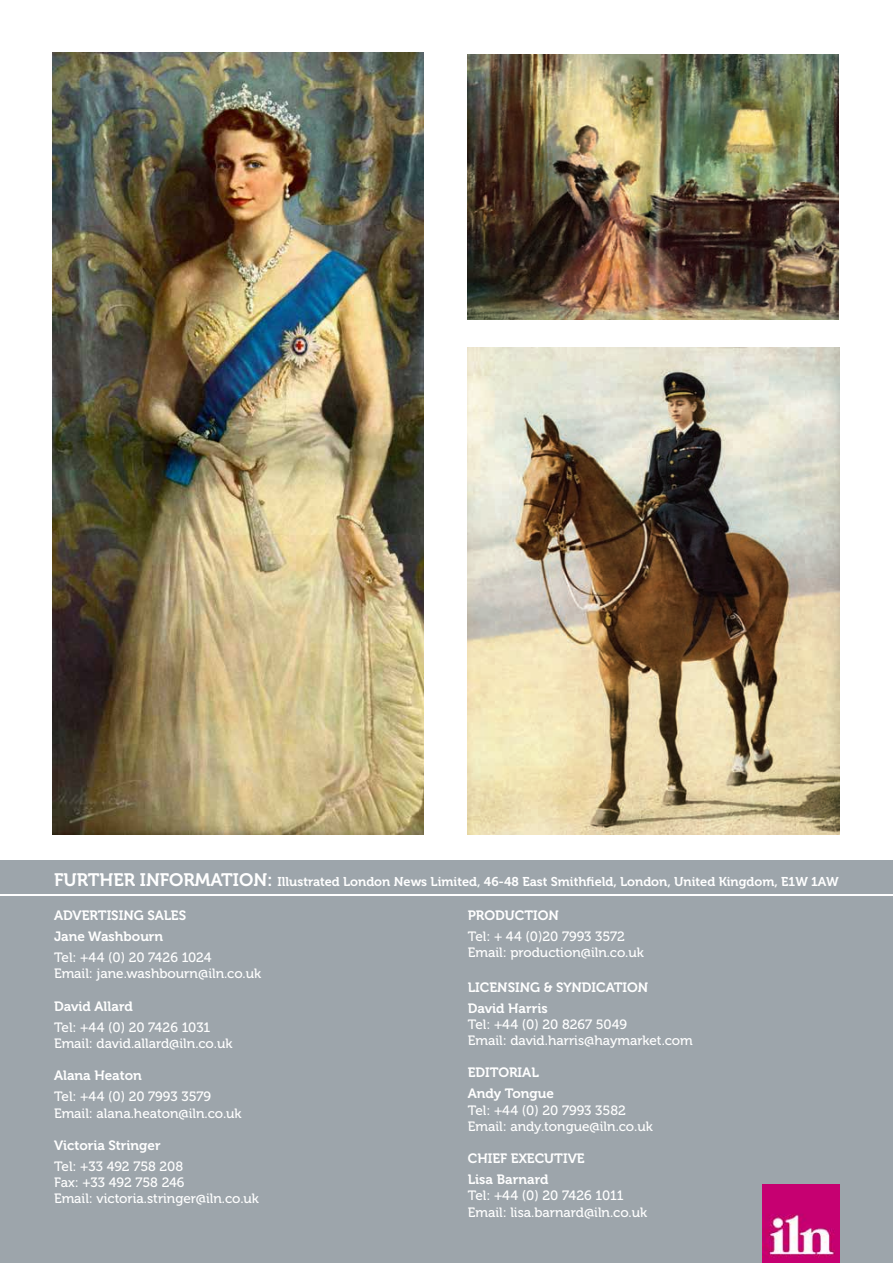
<style>
.page{position:relative;width:893px;height:1263px;background:#fff}
.page>*{position:absolute;margin:0;border:0;box-sizing:border-box;transform-origin:0 0}
.t1{font:13.5px/16.2px "Museo 500";color:#fff}
.t2{font:13.5px/21px "Museo 700";color:#fff}
.t3{font:12.75px "Museo 700";color:#fff}
.s1{font-size:18px}
</style>
<div class="page">
<div style="left:0;top:860px;width:893px;height:403px;background:#9da5ab"></div>
<hr style="left:0;top:895px;width:893px;height:1px;background:#fff">
<img style="left:53px;top:53px;width:370px;height:781px">
<img style="left:468px;top:348px;width:372px;height:486px">
<img style="left:468px;top:54px;width:371px;height:266px">
<img style="left:762px;top:1185px;width:78px;height:78px">
<p class="t3" style="left:54px;top:875px;width:786px"><span class="s1">FURTHER INFORMATION:</span> Illustrated London News Limited, 46-48 East Smithfield, London, United Kingdom, E1W 1AW</p>
<p class="t2" style="left:468px;top:905px;width:93px">PRODUCTION</p>
<p class="t1" style="left:468px;top:929px;width:178px">Tel: + 44 (0)20 7993 3572<br>Email: production@iln.co.uk</p>
<p class="t2" style="left:468px;top:976px;width:182px">LICENSING &amp; SYNDICATION<br>David Harris</p>
<p class="t1" style="left:468px;top:1016px;width:227px">Tel: +44 (0) 20 8267 5049<br>Email: david.harris@haymarket.com</p>
<p class="t2" style="left:468px;top:1062px;width:88px">EDITORIAL<br>Andy Tongue</p>
<p class="t1" style="left:468px;top:1102px;width:187px">Tel: +44 (0) 20 7993 3582<br>Email: andy.tongue@iln.co.uk</p>
<p class="t2" style="left:468px;top:1148px;width:119px">CHIEF EXECUTIVE<br>Lisa Barnard</p>
<p class="t1" style="left:468px;top:1188px;width:181px">Tel: +44 (0) 20 7426 1011<br>Email: lisa.barnard@iln.co.uk</p>
<p class="t2" style="left:54px;top:905px;width:134px">ADVERTISING SALES<br>Jane Washbourn</p>
<p class="t1" style="left:54px;top:950px;width:209px">Tel: +44 (0) 20 7426 1024<br>Email: jane.washbourn@iln.co.uk</p>
<p class="t2" style="left:54px;top:996px;width:80px">David Allard</p>
<p class="t1" style="left:54px;top:1019px;width:180px">Tel: +44 (0) 20 7426 1031<br>Email: david.allard@iln.co.uk</p>
<p class="t2" style="left:54px;top:1065px;width:89px">Alana Heaton</p>
<p class="t1" style="left:54px;top:1089px;width:189px">Tel: +44 (0) 20 7993 3579<br>Email: alana.heaton@iln.co.uk</p>
<p class="t2" style="left:54px;top:1135px;width:108px">Victoria Stringer</p>
<p class="t1" style="left:54px;top:1158px;width:207px">Tel: +33 492 758 208<br>Fax: +33 492 758 246<br>Email: victoria.stringer@iln.co.uk</p>
</div>
